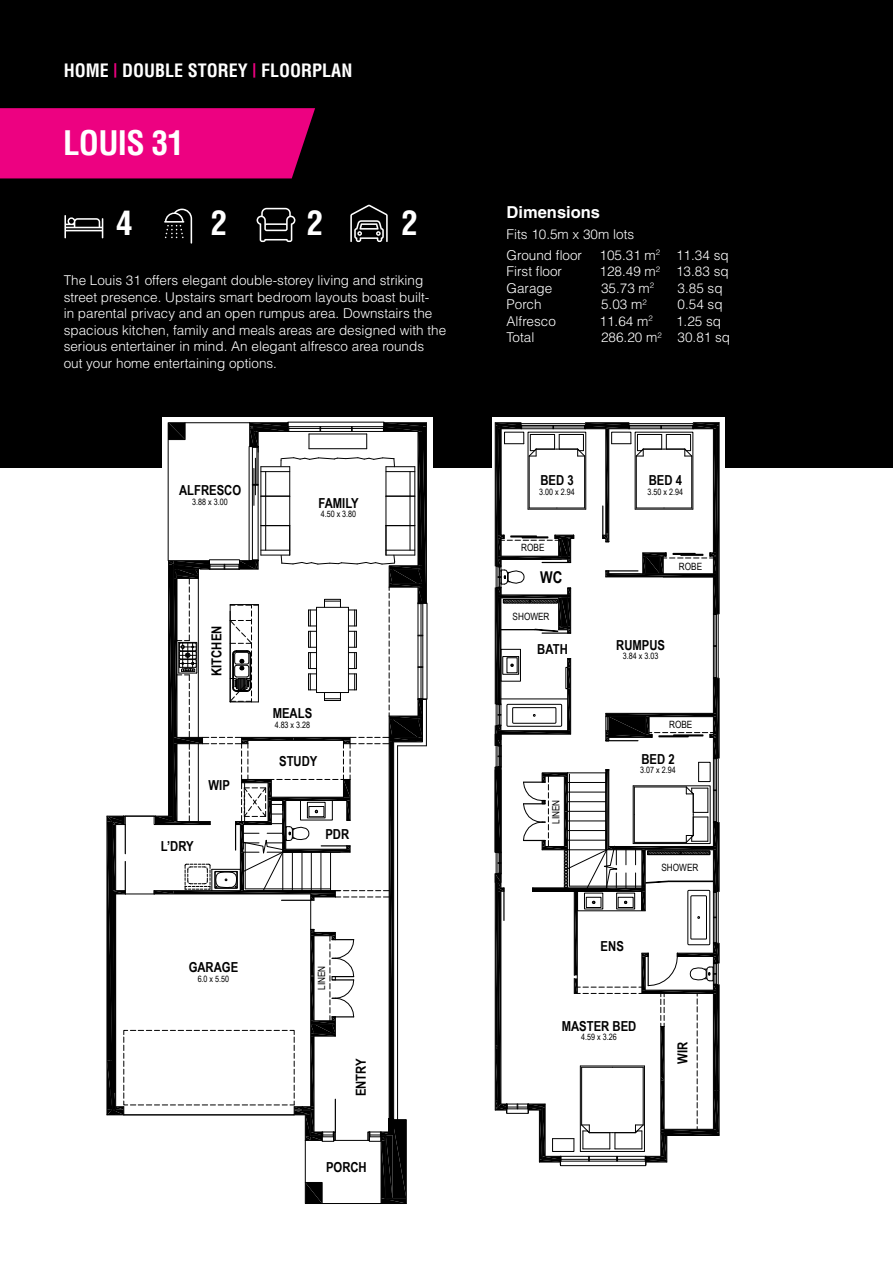
<style>
.page{position:relative;width:893px;height:1263px;background:#fff}
.page>*{position:absolute;margin:0;border:0;box-sizing:border-box;transform-origin:0 0}
.t1{font:700 condensed 33px "Helvetica LT Std";letter-spacing:-.02em;color:#fff}
.t2{font:700 condensed 18px "Helvetica LT Std";color:#fff}
.t3{font:700 16.5px "Helvetica LT Std";color:#fff}
.t4{font:700 16.35px "Arial Narrow";color:#000}
.t5{font:700 13.8px "Arial Narrow";color:#000}
.t6{font:300 13.5px/16.5px "Helvetica LT Std";color:#fff}
.t7{font:10.05px "Arial Narrow";color:#000}
.t8{font:8.7px "Arial Narrow";color:#000}
</style>
<div class="page">
<div style="left:0;top:0;width:893px;height:468px;background:#000"></div>
<svg style="left:64px;top:215px;width:39px;height:23px"></svg>
<svg style="left:164px;top:209px;width:28px;height:35px"></svg>
<svg style="left:257px;top:208px;width:38px;height:34px"></svg>
<svg style="left:350px;top:205px;width:38px;height:37px"></svg>
<div style="left:163px;top:418px;width:270px;height:655px;background:#fff"></div>
<div style="left:168px;top:422px;width:17px;height:18px;border:1px solid #000"></div>
<hr style="left:185px;top:422px;width:65px;height:1px;background:#000">
<hr style="left:250px;top:422px;width:38px;height:1px;background:#000">
<hr style="left:426px;top:423px;width:1px;height:180px;background:#000">
<hr style="left:426px;top:699px;width:1px;height:47px;background:#000">
<hr style="left:384px;top:422px;width:42px;height:1px;background:#000">
<svg style="left:107px;top:423px;width:319px;height:781px"></svg>
<div style="left:389px;top:1119px;width:5px;height:16px;background:#000"></div>
<div style="left:492px;top:418px;width:232px;height:655px;background:#fff"></div>
<div style="left:560px;top:1156px;width:86px;height:10px;border:1px solid #000"></div>
<svg style="left:495px;top:422px;width:225px;height:743px"></svg>
<hr style="left:528px;top:509px;width:58px;height:1px;background:#000">
<hr style="left:532px;top:888px;width:70px;height:3px;background:#000">
<div style="left:0;top:108px;width:315px;height:70px;background:#ed0181"></div>
<h2 class="t2" style="left:64px;top:59px;width:290px">HOME <sup>|</sup> DOUBLE STOREY <sup>|</sup> FLOORPLAN</h2>
<h1 class="t1" style="left:63px;top:122px;width:122px">LOUIS 31</h1>
<h1 class="t1" style="left:116px;top:203px;width:18px">4</h1>
<h1 class="t1" style="left:211px;top:203px;width:18px">2</h1>
<h1 class="t1" style="left:307px;top:203px;width:18px">2</h1>
<h1 class="t1" style="left:402px;top:203px;width:18px">2</h1>
<p class="t6" style="left:64px;top:272px;width:384px">The Louis 31 offers elegant double-storey living and striking street presence. Upstairs smart bedroom layouts boast built-<br>in parental privacy and an open rumpus area. Downstairs the spacious kitchen, family and meals areas are designed with the serious entertainer in mind. An elegant alfresco area rounds out your home entertaining options.</p>
<p class="t5" style="left:179px;top:480px;width:64px">ALFRESCO</p>
<p class="t8" style="left:192px;top:495px;width:37px">3.88 x 3.00</p>
<p class="t5" style="left:318px;top:492px;width:42px">FAMILY</p>
<p class="t8" style="left:321px;top:508px;width:37px">4.50 x 3.80</p>
<p class="t5" style="left:206px;top:676px;width:52px;rotate:-90deg">KITCHEN</p>
<p class="t5" style="left:209px;top:775px;width:23px">WIP</p>
<p class="t5" style="left:161px;top:836px;width:34px">L’DRY</p>
<p class="t5" style="left:273px;top:703px;width:41px">MEALS</p>
<p class="t5" style="left:279px;top:751px;width:40px">STUDY</p>
<p class="t8" style="left:275px;top:718px;width:37px">4.83 x 3.28</p>
<p class="t5" style="left:325px;top:824px;width:25px">PDR</p>
<p class="t5" style="left:189px;top:957px;width:51px">GARAGE</p>
<p class="t8" style="left:198px;top:972px;width:33px">6.0 x 5.50</p>
<p class="t7" style="left:314px;top:990px;width:26px;rotate:-90deg">LINEN</p>
<p class="t5" style="left:351px;top:1096px;width:39px;rotate:-90deg">ENTRY</p>
<p class="t5" style="left:326px;top:1156px;width:42px">PORCH</p>
<p class="t3" style="left:507px;top:203px;width:95px">Dimensions</p>
<p class="t6" style="left:507px;top:224px;width:129px;line-height:20.7px">Fits 10.5m x 30m lots<br>Ground floor</p>
<p class="t6" style="left:600px;top:247px;width:131px">105.31 m<sup>2</sup> 11.34 sq</p>
<p class="t6" style="left:507px;top:263px;width:57px">First floor</p>
<p class="t6" style="left:600px;top:263px;width:131px">128.49 m<sup>2</sup> 13.83 sq</p>
<p class="t6" style="left:507px;top:280px;width:47px">Garage</p>
<p class="t6" style="left:601px;top:280px;width:55px">35.73 m<sup>2</sup></p>
<p class="t6" style="left:678px;top:280px;width:47px">3.85 sq</p>
<p class="t6" style="left:507px;top:296px;width:37px">Porch</p>
<p class="t6" style="left:601px;top:296px;width:47px">5.03 m<sup>2</sup></p>
<p class="t6" style="left:678px;top:296px;width:47px">0.54 sq</p>
<p class="t6" style="left:507px;top:313px;width:51px">Alfresco</p>
<p class="t6" style="left:600px;top:313px;width:55px">11.64 m<sup>2</sup></p>
<p class="t6" style="left:676px;top:313px;width:47px">1.25 sq</p>
<p class="t6" style="left:507px;top:329px;width:29px">Total</p>
<p class="t6" style="left:601px;top:329px;width:131px">286.20 m<sup>2</sup> 30.81 sq</p>
<p class="t5" style="left:540px;top:470px;width:35px">BED 3</p>
<p class="t8" style="left:539px;top:485px;width:37px">3.00 x 2.94</p>
<p class="t7" style="left:521px;top:540px;width:25px">ROBE</p>
<p class="t4" style="left:540px;top:565px;width:24px">WC</p>
<p class="t7" style="left:513px;top:609px;width:38px">SHOWER</p>
<p class="t5" style="left:537px;top:638px;width:32px">BATH</p>
<p class="t7" style="left:549px;top:824px;width:26px;rotate:-90deg">LINEN</p>
<p class="t5" style="left:649px;top:470px;width:35px">BED 4</p>
<p class="t8" style="left:647px;top:485px;width:37px">3.50 x 2.94</p>
<p class="t7" style="left:679px;top:559px;width:25px">ROBE</p>
<p class="t5" style="left:616px;top:635px;width:50px">RUMPUS</p>
<p class="t8" style="left:623px;top:650px;width:37px">3.84 x 3.03</p>
<p class="t7" style="left:669px;top:717px;width:25px">ROBE</p>
<p class="t5" style="left:641px;top:749px;width:35px">BED 2</p>
<p class="t8" style="left:640px;top:764px;width:37px">3.07 x 2.94</p>
<p class="t7" style="left:661px;top:860px;width:38px">SHOWER</p>
<p class="t5" style="left:601px;top:936px;width:25px">ENS</p>
<p class="t5" style="left:562px;top:1015px;width:76px">MASTER BED</p>
<p class="t8" style="left:581px;top:1031px;width:37px">4.59 x 3.26</p>
<p class="t5" style="left:672px;top:1064px;width:23px;rotate:-90deg">WIR</p>
</div>
